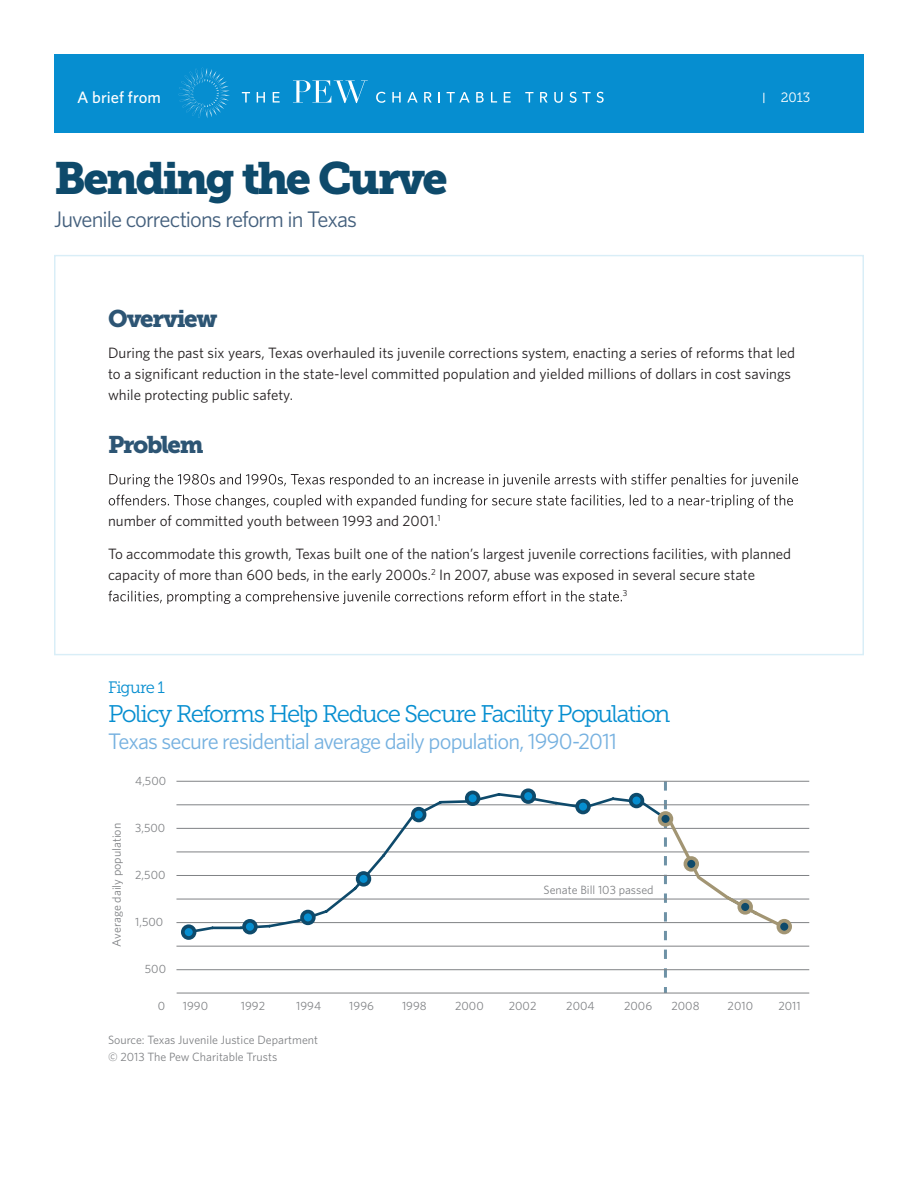
<style>
.page{position:relative;width:918px;height:1188px;background:#fff}
.page>*{position:absolute;margin:0;border:0;box-sizing:border-box;transform-origin:0 0}
.t1{font:45px "Museo Slab 900";letter-spacing:-.06em;color:#0e4a6b}
.t2{font:24px "Museo Slab 300";letter-spacing:-.065em;color:#068ed0}
.t3{font:24px "Museo Slab 900";letter-spacing:-.055em;color:#2d5574}
.t4{font:22.5px "Whitney";letter-spacing:-.045em;color:#76b1e0}
.t5{font:22.5px "Whitney";letter-spacing:-.045em;color:#44607d}
.t6{font:500 16.5px "Whitney";color:#fff}
.t7{font:16.5px "Museo Slab 300";letter-spacing:-.055em;color:#068ed0}
.t8{font:15px/21px "Whitney";color:#231f20}
.t9{font:13.5px "Museo Slab 300";color:#fff}
.t10{font:12px/16.5px "Whitney";color:#808285}
.t11{font:8.7px "Whitney";color:#231f20}
</style>
<div class="page">
<svg style="left:109px;top:474px;width:689px;height:13px"></svg>
<svg style="left:109px;top:495px;width:684px;height:13px"></svg>
<svg style="left:108px;top:591px;width:514px;height:13px"></svg>
<div style="left:54px;top:54px;width:810px;height:78px;background:#068ed0"></div>
<svg style="left:178px;top:68px;width:52px;height:50px"></svg>
<svg style="left:242px;top:92px;width:8px;height:11px"></svg>
<svg style="left:257px;top:92px;width:8px;height:11px"></svg>
<svg style="left:273px;top:92px;width:7px;height:11px"></svg>
<svg style="left:376px;top:92px;width:10px;height:11px"></svg>
<svg style="left:392px;top:92px;width:9px;height:11px"></svg>
<svg style="left:407px;top:92px;width:11px;height:11px"></svg>
<svg style="left:424px;top:92px;width:8px;height:11px"></svg>
<svg style="left:438px;top:92px;width:2px;height:11px"></svg>
<svg style="left:447px;top:92px;width:23px;height:11px"></svg>
<svg style="left:476px;top:92px;width:8px;height:11px"></svg>
<svg style="left:491px;top:92px;width:6px;height:11px"></svg>
<svg style="left:504px;top:92px;width:7px;height:11px"></svg>
<svg style="left:525px;top:92px;width:8px;height:11px"></svg>
<svg style="left:540px;top:92px;width:8px;height:11px"></svg>
<svg style="left:554px;top:92px;width:9px;height:11px"></svg>
<svg style="left:569px;top:92px;width:22px;height:11px"></svg>
<svg style="left:597px;top:92px;width:7px;height:11px"></svg>
<svg style="left:293px;top:80px;width:75px;height:23px"></svg>
<hr style="left:176px;top:969px;width:633px;height:1px;background:#808285">
<hr style="left:176px;top:946px;width:633px;height:1px;background:#808285">
<hr style="left:176px;top:922px;width:633px;height:1px;background:#808285">
<hr style="left:176px;top:899px;width:633px;height:1px;background:#808285">
<hr style="left:176px;top:875px;width:633px;height:1px;background:#808285">
<hr style="left:176px;top:852px;width:633px;height:1px;background:#808285">
<hr style="left:176px;top:828px;width:633px;height:1px;background:#808285">
<hr style="left:176px;top:805px;width:633px;height:1px;background:#808285">
<hr style="left:176px;top:781px;width:633px;height:1px;background:#808285">
<hr style="left:177px;top:993px;width:632px;height:1px;background:#808285">
<svg style="left:181px;top:791px;width:480px;height:145px"></svg>
<svg style="left:661px;top:781px;width:127px;height:212px"></svg>
<div style="left:182px;top:926px;width:13px;height:13px;background:#068ed0;border:2px solid #0e4a6b;border-radius:50%"></div>
<div style="left:181px;top:924px;width:15px;height:16px;border:4px solid #0e4a6b;border-radius:50%"></div>
<div style="left:243px;top:920px;width:14px;height:13px;background:#068ed0;border:2px solid #0e4a6b;border-radius:50%"></div>
<div style="left:242px;top:919px;width:16px;height:15px;border:4px solid #0e4a6b;border-radius:50%"></div>
<div style="left:301px;top:911px;width:14px;height:13px;background:#068ed0;border:2px solid #0e4a6b;border-radius:50%"></div>
<div style="left:300px;top:910px;width:16px;height:15px;border:4px solid #0e4a6b;border-radius:50%"></div>
<div style="left:357px;top:872px;width:13px;height:14px;background:#068ed0;border:2px solid #0e4a6b;border-radius:50%"></div>
<div style="left:356px;top:871px;width:15px;height:16px;border:4px solid #0e4a6b;border-radius:50%"></div>
<div style="left:412px;top:808px;width:13px;height:13px;background:#068ed0;border:2px solid #0e4a6b;border-radius:50%"></div>
<div style="left:411px;top:807px;width:15px;height:15px;border:4px solid #0e4a6b;border-radius:50%"></div>
<div style="left:466px;top:792px;width:13px;height:13px;background:#068ed0;border:2px solid #0e4a6b;border-radius:50%"></div>
<div style="left:465px;top:791px;width:15px;height:15px;border:4px solid #0e4a6b;border-radius:50%"></div>
<div style="left:522px;top:790px;width:13px;height:13px;background:#068ed0;border:2px solid #0e4a6b;border-radius:50%"></div>
<div style="left:521px;top:788px;width:15px;height:16px;border:4px solid #0e4a6b;border-radius:50%"></div>
<div style="left:576px;top:800px;width:14px;height:13px;background:#068ed0;border:2px solid #0e4a6b;border-radius:50%"></div>
<div style="left:575px;top:799px;width:16px;height:15px;border:4px solid #0e4a6b;border-radius:50%"></div>
<div style="left:630px;top:794px;width:13px;height:13px;background:#068ed0;border:2px solid #0e4a6b;border-radius:50%"></div>
<div style="left:629px;top:793px;width:15px;height:15px;border:4px solid #0e4a6b;border-radius:50%"></div>
<div style="left:685px;top:858px;width:12px;height:12px;background:#0e4a6b;border-radius:50%"></div>
<div style="left:660px;top:813px;width:11px;height:12px;background:#0e4a6b;border-radius:50%"></div>
<div style="left:684px;top:856px;width:15px;height:16px;border:4px solid #a29573;border-radius:50%"></div>
<div style="left:658px;top:811px;width:15px;height:16px;border:4px solid #a29573;border-radius:50%"></div>
<div style="left:739px;top:901px;width:12px;height:12px;background:#0e4a6b;border-radius:50%"></div>
<div style="left:737px;top:899px;width:16px;height:16px;border:4px solid #a29573;border-radius:50%"></div>
<div style="left:778px;top:921px;width:12px;height:12px;background:#0e4a6b;border-radius:50%"></div>
<div style="left:777px;top:919px;width:15px;height:15px;border:4px solid #a29573;border-radius:50%"></div>
<p class="t6" style="left:77px;top:86px;width:85px">A brief from</p>
<p class="t9" style="left:781px;top:90px;width:31px">2013</p>
<h1 class="t1" style="left:54px;top:152px;width:395px">Bending the Curve</h1>
<h3 class="t5" style="left:54px;top:204px;width:304px">Juvenile corrections reform in Texas</h3>
<h2 class="t3" style="left:108px;top:305px;width:111px">Overview</h2>
<p class="t8" style="left:108px;top:342px;width:689px">During the past six years, Texas overhauled its juvenile corrections system, enacting a series of reforms that led to a significant reduction in the state-level committed population and yielded millions of dollars in cost savings while protecting public safety.</p>
<h2 class="t3" style="left:108px;top:431px;width:97px">Problem</h2>
<p class="t8" style="left:108px;top:510px;width:334px">number of committed youth between 1993 and 2001.<sup>1</sup></p>
<p class="t8" style="left:108px;top:543px;width:685px">To accommodate this growth, Texas built one of the nation’s largest juvenile corrections facilities, with planned capacity of more than 600 beds, in the early 2000s.<sup>2</sup> In 2007, abuse was exposed in several secure state</p>
<p class="t11" style="left:623px;top:588px;width:6px">3</p>
<p class="t7" style="left:108px;top:678px;width:58px">Figure 1</p>
<h2 class="t2" style="left:108px;top:700px;width:564px">Policy Reforms Help Reduce Secure Facility Population</h2>
<h3 class="t4" style="left:108px;top:726px;width:511px">Texas secure residential average daily population, 1990-2011</h3>
<p class="t10" style="left:135px;top:772px;width:32px">4,500</p>
<p class="t10" style="left:108px;top:947px;width:126px;rotate:-90deg">Average daily population</p>
<p class="t10" style="left:135px;top:819px;width:32px">3,500</p>
<p class="t10" style="left:135px;top:866px;width:32px">2,500</p>
<p class="t10" style="left:135px;top:913px;width:30px">1,500</p>
<p class="t10" style="left:145px;top:960px;width:23px">500</p>
<p class="t10" style="left:158px;top:997px;width:9px">0</p>
<p class="t10" style="left:544px;top:881px;width:112px">Senate Bill 103 passed</p>
<p class="t10" style="left:183px;top:997px;width:27px">1990</p>
<p class="t10" style="left:241px;top:997px;width:26px">1992</p>
<p class="t10" style="left:296px;top:997px;width:27px">1994</p>
<p class="t10" style="left:349px;top:997px;width:26px">1996</p>
<p class="t10" style="left:402px;top:997px;width:26px">1998</p>
<p class="t10" style="left:455px;top:997px;width:30px">2000</p>
<p class="t10" style="left:509px;top:997px;width:29px">2002</p>
<p class="t10" style="left:566px;top:997px;width:30px">2004</p>
<p class="t10" style="left:624px;top:997px;width:30px">2006</p>
<p class="t10" style="left:672px;top:997px;width:30px">2008</p>
<p class="t10" style="left:728px;top:997px;width:27px">2010</p>
<p class="t10" style="left:778px;top:997px;width:24px">2011</p>
<p class="t10" style="left:108px;top:1032px;width:212px">Source: Texas Juvenile Justice Department © 2013 The Pew Charitable Trusts</p>
</div>
